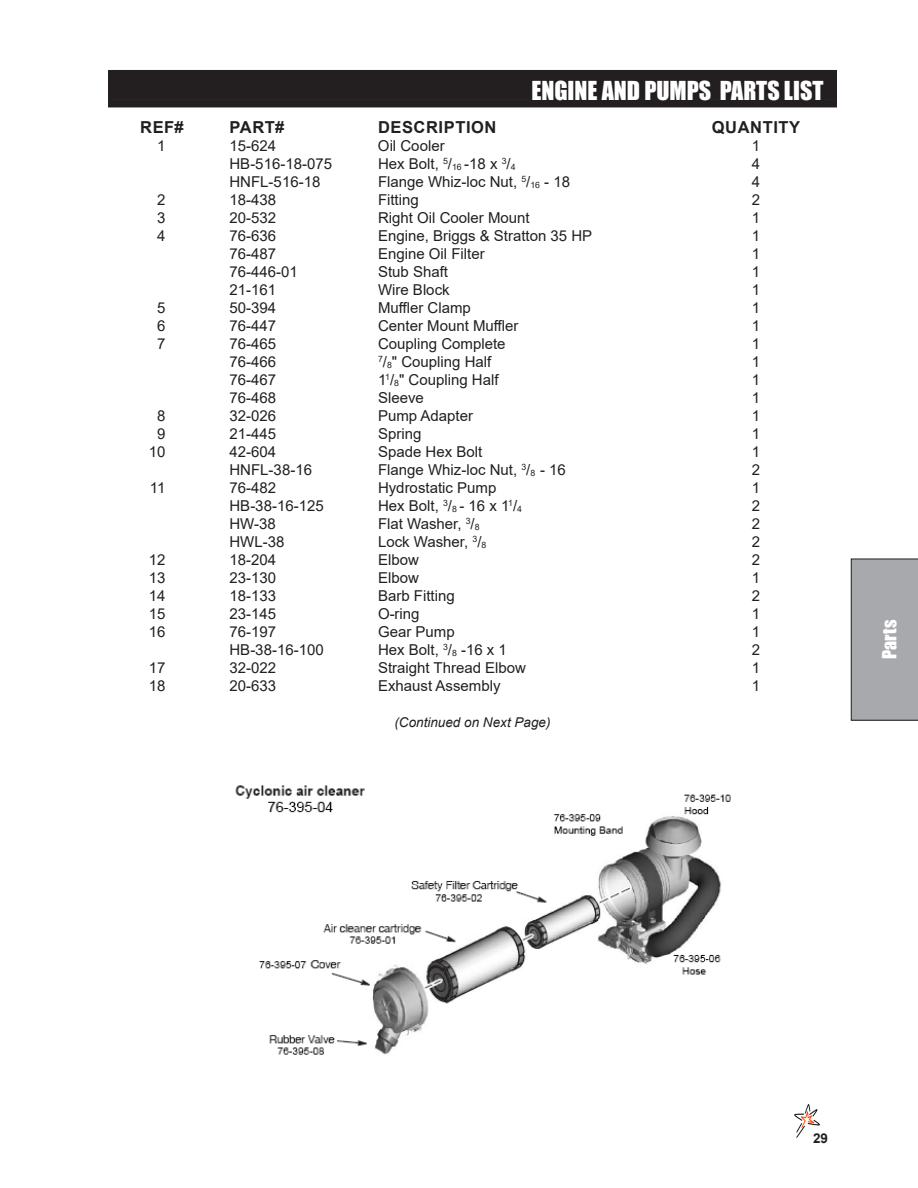
<style>
.page{position:relative;width:918px;height:1188px;background:#fff}
.page>*{position:absolute;margin:0;border:0;box-sizing:border-box;transform-origin:0 0}
.Header_Right{font:24px "Impact";color:#fff}
.t1{font:18px "Impact";color:#fff}
.Header_Parts_List{font:700 16.5px "Arial";letter-spacing:.035em;color:#231f20}
.Parts_List{font:15px "Arial";color:#231f20}
.Parts_List-2{font:italic 13.5px "Arial";color:#231f20}
.t2{font:700 13.5px "Arial";color:#231f20}
.s1{font-size:8.7px}
</style>
<div class="page">
<img style="left:794px;top:1104px;width:26px;height:34px">
<div style="left:851px;top:559px;width:67px;height:162px;background:#a8a9ad"></div>
<div style="left:812px;top:1133px;width:28px;height:8px;background:#fff"></div>
<div style="left:108px;top:70px;width:729px;height:30px;background:#231f20"></div>
<div style="left:108px;top:100px;width:729px;height:7px;background:#231f20"></div>
<img style="left:235px;top:785px;width:496px;height:270px">
<p class="Header_Right" style="left:531px;top:72px;width:294px">ENGINE AND PUMPS PARTS LIST</p>
<p class="Header_Parts_List" style="left:140px;top:116px;width:45px">REF#</p>
<p class="Header_Parts_List" style="left:230px;top:116px;width:56px">PART#</p>
<p class="Header_Parts_List" style="left:378px;top:116px;width:120px">DESCRIPTION</p>
<p class="Header_Parts_List" style="left:712px;top:116px;width:90px">QUANTITY</p>
<p class="Parts_List" style="left:157px;top:136px;width:10px">1</p>
<p class="Parts_List" style="left:229px;top:136px;width:48px">15-624</p>
<p class="Parts_List" style="left:378px;top:136px;width:68px">Oil Cooler</p>
<p class="Parts_List" style="left:752px;top:136px;width:10px">1</p>
<p class="Parts_List" style="left:230px;top:154px;width:104px">HB-516-18-075</p>
<p class="Parts_List" style="left:378px;top:154px;width:139px">Hex Bolt, <sup>5</sup>/<span class="s1">16</span> -18 x <sup>3</sup>/<span class="s1">4</span></p>
<p class="Parts_List" style="left:752px;top:154px;width:10px">4</p>
<p class="Parts_List" style="left:230px;top:172px;width:92px">HNFL-516-18</p>
<p class="Parts_List" style="left:378px;top:172px;width:194px">Flange Whiz-loc Nut, <sup>5</sup>/<span class="s1">16</span> - 18</p>
<p class="Parts_List" style="left:752px;top:172px;width:10px">4</p>
<p class="Parts_List" style="left:157px;top:190px;width:10px">2</p>
<p class="Parts_List" style="left:230px;top:190px;width:48px">18-438</p>
<p class="Parts_List" style="left:378px;top:190px;width:42px">Fitting</p>
<p class="Parts_List" style="left:752px;top:190px;width:10px">2</p>
<p class="Parts_List" style="left:157px;top:208px;width:10px">3</p>
<p class="Parts_List" style="left:230px;top:208px;width:48px">20-532</p>
<p class="Parts_List" style="left:378px;top:208px;width:153px">Right Oil Cooler Mount</p>
<p class="Parts_List" style="left:752px;top:208px;width:10px">1</p>
<p class="Parts_List" style="left:157px;top:226px;width:10px">4</p>
<p class="Parts_List" style="left:230px;top:226px;width:48px">76-636</p>
<p class="Parts_List" style="left:378px;top:226px;width:216px">Engine, Briggs &amp; Stratton 35 HP</p>
<p class="Parts_List" style="left:752px;top:226px;width:10px">1</p>
<p class="Parts_List" style="left:230px;top:244px;width:48px">76-487</p>
<p class="Parts_List" style="left:378px;top:244px;width:108px">Engine Oil Filter</p>
<p class="Parts_List" style="left:752px;top:244px;width:10px">1</p>
<p class="Parts_List" style="left:230px;top:262px;width:70px">76-446-01</p>
<p class="Parts_List" style="left:378px;top:262px;width:72px">Stub Shaft</p>
<p class="Parts_List" style="left:752px;top:262px;width:10px">1</p>
<p class="Parts_List" style="left:230px;top:280px;width:48px">21-161</p>
<p class="Parts_List" style="left:378px;top:280px;width:73px">Wire Block</p>
<p class="Parts_List" style="left:752px;top:280px;width:10px">1</p>
<p class="Parts_List" style="left:157px;top:298px;width:10px">5</p>
<p class="Parts_List" style="left:230px;top:298px;width:48px">50-394</p>
<p class="Parts_List" style="left:378px;top:298px;width:94px">Muffler Clamp</p>
<p class="Parts_List" style="left:752px;top:298px;width:10px">1</p>
<p class="Parts_List" style="left:157px;top:316px;width:10px">6</p>
<p class="Parts_List" style="left:230px;top:316px;width:48px">76-447</p>
<p class="Parts_List" style="left:378px;top:316px;width:142px">Center Mount Muffler</p>
<p class="Parts_List" style="left:752px;top:316px;width:10px">1</p>
<p class="Parts_List" style="left:157px;top:334px;width:10px">7</p>
<p class="Parts_List" style="left:230px;top:334px;width:48px">76-465</p>
<p class="Parts_List" style="left:378px;top:334px;width:129px">Coupling Complete</p>
<p class="Parts_List" style="left:752px;top:334px;width:10px">1</p>
<p class="Parts_List" style="left:230px;top:352px;width:48px">76-466</p>
<p class="Parts_List" style="left:378px;top:352px;width:115px"><sup>7</sup>/<span class="s1">8</span>" Coupling Half</p>
<p class="Parts_List" style="left:752px;top:352px;width:10px">1</p>
<p class="Parts_List" style="left:230px;top:370px;width:48px">76-467</p>
<p class="Parts_List" style="left:378px;top:370px;width:122px">1<sup>1</sup>/<span class="s1">8</span>" Coupling Half</p>
<p class="Parts_List" style="left:752px;top:370px;width:10px">1</p>
<p class="Parts_List" style="left:230px;top:388px;width:48px">76-468</p>
<p class="Parts_List" style="left:378px;top:388px;width:47px">Sleeve</p>
<p class="Parts_List" style="left:752px;top:388px;width:10px">1</p>
<p class="Parts_List" style="left:157px;top:406px;width:10px">8</p>
<p class="Parts_List" style="left:230px;top:406px;width:48px">32-026</p>
<p class="Parts_List" style="left:378px;top:406px;width:97px">Pump Adapter</p>
<p class="Parts_List" style="left:752px;top:406px;width:10px">1</p>
<p class="Parts_List" style="left:157px;top:424px;width:10px">9</p>
<p class="Parts_List" style="left:230px;top:424px;width:48px">21-445</p>
<p class="Parts_List" style="left:378px;top:424px;width:45px">Spring</p>
<p class="Parts_List" style="left:752px;top:424px;width:10px">1</p>
<p class="Parts_List" style="left:149px;top:442px;width:18px">10</p>
<p class="Parts_List" style="left:230px;top:442px;width:48px">42-604</p>
<p class="Parts_List" style="left:378px;top:442px;width:106px">Spade Hex Bolt</p>
<p class="Parts_List" style="left:752px;top:442px;width:10px">1</p>
<p class="Parts_List" style="left:230px;top:460px;width:84px">HNFL-38-16</p>
<p class="Parts_List" style="left:378px;top:460px;width:189px">Flange Whiz-loc Nut, <sup>3</sup>/<span class="s1">8</span> - 16</p>
<p class="Parts_List" style="left:752px;top:460px;width:10px">2</p>
<p class="Parts_List" style="left:150px;top:478px;width:17px">11</p>
<p class="Parts_List" style="left:230px;top:478px;width:48px">76-482</p>
<p class="Parts_List" style="left:378px;top:478px;width:120px">Hydrostatic Pump</p>
<p class="Parts_List" style="left:752px;top:478px;width:10px">1</p>
<p class="Parts_List" style="left:230px;top:496px;width:96px">HB-38-16-125</p>
<p class="Parts_List" style="left:378px;top:496px;width:146px">Hex Bolt, <sup>3</sup>/<span class="s1">8</span> - 16 x 1<sup>1</sup>/<span class="s1">4</span></p>
<p class="Parts_List" style="left:752px;top:496px;width:10px">2</p>
<p class="Parts_List" style="left:230px;top:514px;width:48px">HW-38</p>
<p class="Parts_List" style="left:378px;top:514px;width:103px">Flat Washer, <sup>3</sup>/<span class="s1">8</span></p>
<p class="Parts_List" style="left:752px;top:514px;width:10px">2</p>
<p class="Parts_List" style="left:230px;top:532px;width:57px">HWL-38</p>
<p class="Parts_List" style="left:378px;top:532px;width:110px">Lock Washer, <sup>3</sup>/<span class="s1">8</span></p>
<p class="Parts_List" style="left:752px;top:532px;width:10px">2</p>
<p class="Parts_List" style="left:149px;top:550px;width:18px">12</p>
<p class="Parts_List" style="left:230px;top:550px;width:48px">18-204</p>
<p class="Parts_List" style="left:378px;top:550px;width:42px">Elbow</p>
<p class="Parts_List" style="left:752px;top:550px;width:10px">2</p>
<p class="Parts_List" style="left:149px;top:568px;width:18px">13</p>
<p class="Parts_List" style="left:230px;top:568px;width:48px">23-130</p>
<p class="Parts_List" style="left:378px;top:568px;width:42px">Elbow</p>
<p class="Parts_List" style="left:752px;top:568px;width:10px">1</p>
<p class="Parts_List" style="left:149px;top:586px;width:18px">14</p>
<p class="Parts_List" style="left:230px;top:586px;width:48px">18-133</p>
<p class="Parts_List" style="left:378px;top:586px;width:78px">Barb Fitting</p>
<p class="Parts_List" style="left:752px;top:586px;width:10px">2</p>
<p class="Parts_List" style="left:149px;top:604px;width:18px">15</p>
<p class="Parts_List" style="left:230px;top:604px;width:48px">23-145</p>
<p class="Parts_List" style="left:378px;top:604px;width:43px">O-ring</p>
<p class="Parts_List" style="left:752px;top:604px;width:10px">1</p>
<p class="Parts_List" style="left:149px;top:622px;width:18px">16</p>
<p class="Parts_List" style="left:230px;top:622px;width:48px">76-197</p>
<p class="Parts_List" style="left:378px;top:622px;width:78px">Gear Pump</p>
<p class="Parts_List" style="left:752px;top:622px;width:10px">1</p>
<p class="Parts_List" style="left:230px;top:640px;width:96px">HB-38-16-100</p>
<p class="Parts_List" style="left:378px;top:640px;width:130px">Hex Bolt, <sup>3</sup>/<span class="s1">8</span> -16 x 1</p>
<p class="Parts_List" style="left:752px;top:640px;width:10px">2</p>
<p class="Parts_List" style="left:149px;top:658px;width:18px">17</p>
<p class="Parts_List" style="left:230px;top:658px;width:48px">32-022</p>
<p class="Parts_List" style="left:378px;top:658px;width:150px">Straight Thread Elbow</p>
<p class="Parts_List" style="left:752px;top:658px;width:10px">1</p>
<p class="Parts_List" style="left:149px;top:676px;width:18px">18</p>
<p class="Parts_List" style="left:230px;top:676px;width:48px">20-633</p>
<p class="Parts_List" style="left:378px;top:676px;width:124px">Exhaust Assembly</p>
<p class="Parts_List" style="left:752px;top:676px;width:10px">1</p>
<p class="Parts_List-2" style="left:394px;top:714px;width:158px">(Continued on Next Page)</p>
<p class="t1" style="left:875px;top:659px;width:40px;rotate:-90deg">Parts</p>
<p class="t2" style="left:813px;top:1129px;width:17px">29</p>
</div>
